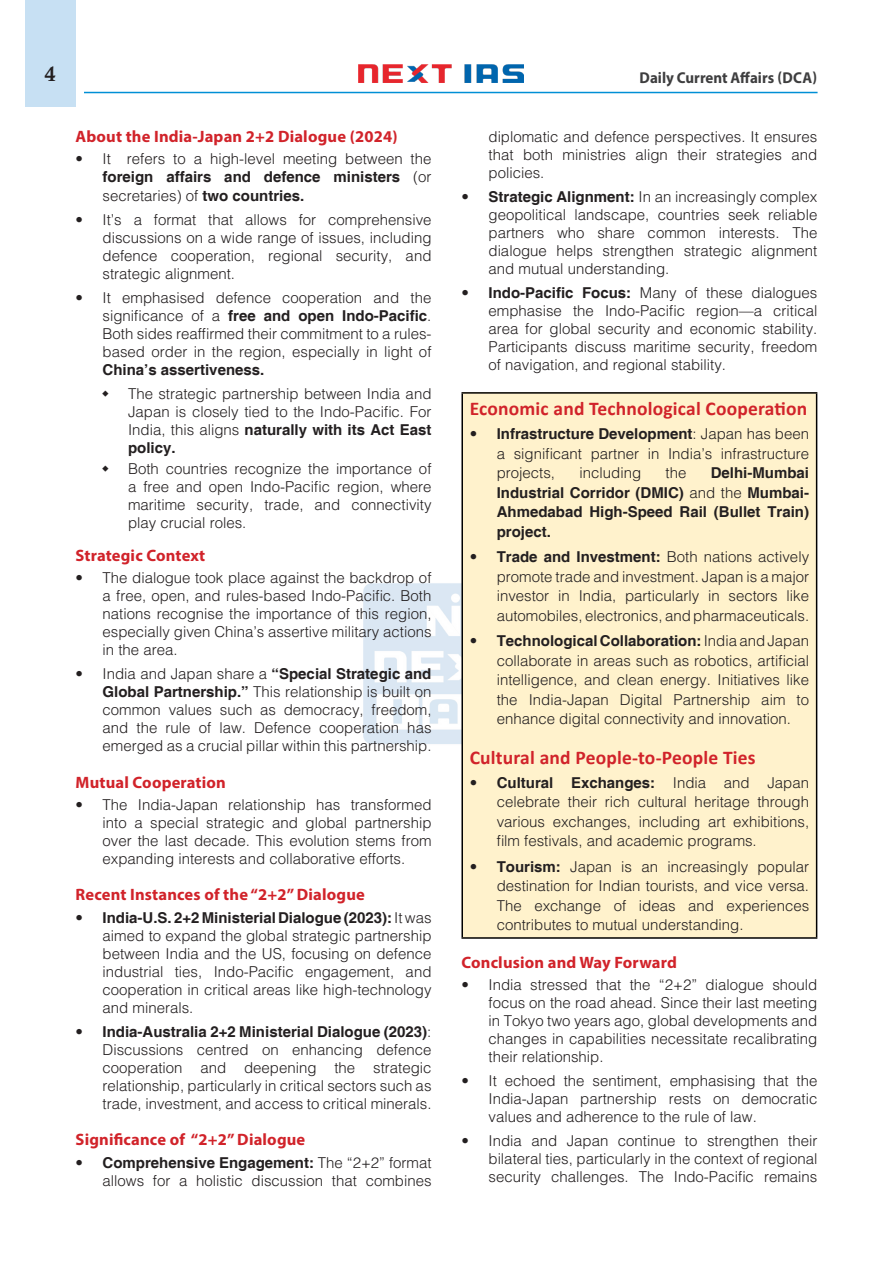
<style>
.page{position:relative;width:893px;height:1263px;background:#fff}
.page>*{position:absolute;margin:0;border:0;box-sizing:border-box;transform-origin:0 0}
.t1{font:21px "Calis MT Bol";color:#231f20}
.H-2{font:700 19.5px "Calibri";letter-spacing:.01em;color:#d1232a}
.H-2-2{font:700 16.5px "Myriad Pro";letter-spacing:.01em;color:#d1232a}
.t2{font:700 15.75px "Myriad Pro";color:#3e3e3f;scale:.95 1}
.t3{font:300 15px/18px "Helvetica";color:#231f20;text-align:justify}
.t4{font:700 15px/19.5px "Helvetica";color:#231f20;text-align:justify}
.s1{font-weight:700}
.s2{font-weight:300}
</style>
<div class="page">
<div style="left:25px;top:0;width:51px;height:107px;background:#c7e0f3"></div>
<img style="left:359px;top:64px;width:165px;height:19px">
<hr style="left:84px;top:92px;width:733px;height:1px;background:#008fd5">
<img style="left:363px;top:583px;width:98px;height:161px">
<div style="left:462px;top:393px;width:355px;height:545px;background:#fff2cc"></div>
<hr style="left:461px;top:392px;width:356px;height:2px;background:#000">
<hr style="left:461px;top:394px;width:2px;height:543px;background:#000">
<hr style="left:816px;top:394px;width:1px;height:543px;background:#000">
<hr style="left:461px;top:937px;width:356px;height:2px;background:#000">
<h1 class="t1" style="left:45px;top:62px;width:12px">4</h1>
<p class="t2" style="left:640px;top:67px;width:188px">Daily Current Affairs (DCA)</p>
<p class="H-2-2" style="left:76px;top:126px;width:323px">About the India-Japan 2+2 Dialogue (2024)</p>
<p class="t3" style="left:103px;top:150px;width:330px;text-indent:-27px">• It refers to a high-level meeting between the <span class="s1">foreign affairs and defence ministers</span> (or secretaries) of <span class="s1">two countries.</span></p>
<p class="t3" style="left:103px;top:210px;width:330px;text-indent:-27px">• It’s a format that allows for comprehensive discussions on a wide range of issues, including defence cooperation, regional security, and strategic alignment.</p>
<p class="t3" style="left:103px;top:288px;width:330px;text-indent:-27px">• It emphasised defence cooperation and the significance of a <span class="s1">free and open Indo-Pacific</span>.<br>Both sides reaffirmed their commitment to a rules&shy;based order in the region, especially in light of <span class="s1">China’s assertiveness.</span></p>
<p class="t3" style="left:128px;top:384px;width:305px">The strategic partnership between India and Japan is closely tied to the Indo-Pacific. For India, this aligns <span class="s1">naturally with its Act East policy.</span></p>
<p class="t3" style="left:128px;top:459px;width:305px">Both countries recognize the importance of a free and open Indo-Pacific region, where maritime security, trade, and connectivity play crucial roles.</p>
<p class="H-2-2" style="left:76px;top:544px;width:131px">Strategic Context</p>
<p class="t3" style="left:103px;top:569px;width:330px;text-indent:-27px">• The dialogue took place against the backdrop of a free, open, and rules-based Indo-Pacific. Both nations recognise the importance of this region, especially given China’s assertive military actions in the area.</p>
<p class="t3" style="left:103px;top:665px;width:330px;text-indent:-27px">• India and Japan share a <span class="s1">“Special Strategic and Global Partnership.”</span> This relationship is built on common values such as democracy, freedom, and the rule of law. Defence cooperation has emerged as a crucial pillar within this partnership.</p>
<p class="H-2-2" style="left:76px;top:771px;width:152px">Mutual Cooperation</p>
<p class="t3" style="left:103px;top:795px;width:330px;text-indent:-27px">• The India-Japan relationship has transformed into a special strategic and global partnership over the last decade. This evolution stems from expanding interests and collaborative efforts.</p>
<p class="H-2-2" style="left:76px;top:884px;width:291px">Recent Instances of the “2+2” Dialogue</p>
<p class="t3" style="left:103px;top:908px;width:330px;text-indent:-27px">• <span class="s1">India-U.S. 2+2 Ministerial Dialogue (2023):</span> It was aimed to expand the global strategic partnership between India and the US, focusing on defence industrial ties, Indo-Pacific engagement, and cooperation in critical areas like high-technology and minerals.</p>
<p class="t3" style="left:103px;top:1022px;width:330px;text-indent:-27px">• <span class="s1">India-Australia 2+2 Ministerial Dialogue (2023)</span>:<br>Discussions centred on enhancing defence cooperation and deepening the strategic relationship, particularly in critical sectors such as trade, investment, and access to critical minerals.</p>
<p class="H-2-2" style="left:76px;top:1129px;width:231px">Significance of “2+2” Dialogue</p>
<p class="t3" style="left:76px;top:1153px;width:357px;text-align:right">• <span class="s1">Comprehensive Engagement:</span> The “2+2” format allows for a holistic discussion that combines</p>
<p class="t3" style="left:488px;top:127px;width:330px">diplomatic and defence perspectives. It ensures that both ministries align their strategies and policies.</p>
<p class="t3" style="left:488px;top:187px;width:330px;text-indent:-27px">• <span class="s1">Strategic Alignment:</span> In an increasingly complex geopolitical landscape, countries seek reliable partners who share common interests. The dialogue helps strengthen strategic alignment and mutual understanding.</p>
<p class="t3" style="left:488px;top:283px;width:330px;text-indent:-27px">• <span class="s1">Indo-Pacific Focus:</span> Many of these dialogues emphasise the Indo-Pacific region—a critical area for global security and economic stability.<br>Participants discuss maritime security, freedom of navigation, and regional stability.</p>
<p class="H-2" style="left:470px;top:395px;width:339px">Economic and Technological Cooperation</p>
<p class="t3" style="left:497px;top:423px;width:314px;line-height:19.5px;text-indent:-27px">• <span class="s1">Infrastructure Development</span>: Japan has been a significant partner in India’s infrastructure projects,</p>
<p class="t4" style="left:497px;top:464px;width:314px;text-indent:214px">Delhi-Mumbai Industrial Corridor (DMIC) <span class="s2">and the</span> Mumbai-Ahmedabad High-Speed Rail (Bullet Train) project.</p>
<p class="t3" style="left:497px;top:546px;width:314px;line-height:19.5px;text-indent:-27px">• <span class="s1">Trade and Investment:</span> Both nations actively promote trade and investment. Japan is a major investor in India, particularly in sectors like automobiles, electronics, and pharmaceuticals.</p>
<p class="t3" style="left:497px;top:630px;width:314px;line-height:19.5px;text-indent:-27px">• <span class="s1">Technological Collaboration:</span> India and Japan collaborate in areas such as robotics, artificial intelligence, and clean energy. Initiatives like the India-Japan Digital Partnership aim to enhance digital connectivity and innovation.</p>
<p class="H-2" style="left:470px;top:744px;width:287px">Cultural and People-to-People Ties</p>
<p class="t3" style="left:497px;top:772px;width:314px;line-height:19.5px;text-indent:-27px">• <span class="s1">Cultural Exchanges:</span> India and Japan celebrate their rich cultural heritage through various exchanges, including art exhibitions, film festivals, and academic programs.</p>
<p class="t3" style="left:497px;top:856px;width:314px;line-height:19.5px;text-indent:-27px">• <span class="s1">Tourism:</span> Japan is an increasingly popular destination for Indian tourists, and vice versa.<br>The exchange of ideas and experiences contributes to mutual understanding.</p>
<p class="H-2-2" style="left:461px;top:951px;width:217px">Conclusion and Way Forward</p>
<p class="t3" style="left:488px;top:975px;width:330px;text-indent:-27px">• India stressed that the “2+2” dialogue should focus on the road ahead. Since their last meeting in Tokyo two years ago, global developments and changes in capabilities necessitate recalibrating their relationship.</p>
<p class="t3" style="left:488px;top:1071px;width:330px;text-indent:-27px">• It echoed the sentiment, emphasising that the India-Japan partnership rests on democratic values and adherence to the rule of law.</p>
<p class="t3" style="left:488px;top:1131px;width:330px;text-indent:-27px">• India and Japan continue to strengthen their bilateral ties, particularly in the context of regional security challenges. The Indo-Pacific remains</p>
<p class="t3" style="left:579px;top:463px;width:63px">including</p>
<p class="t3" style="left:665px;top:463px;width:22px">the</p>
</div>
